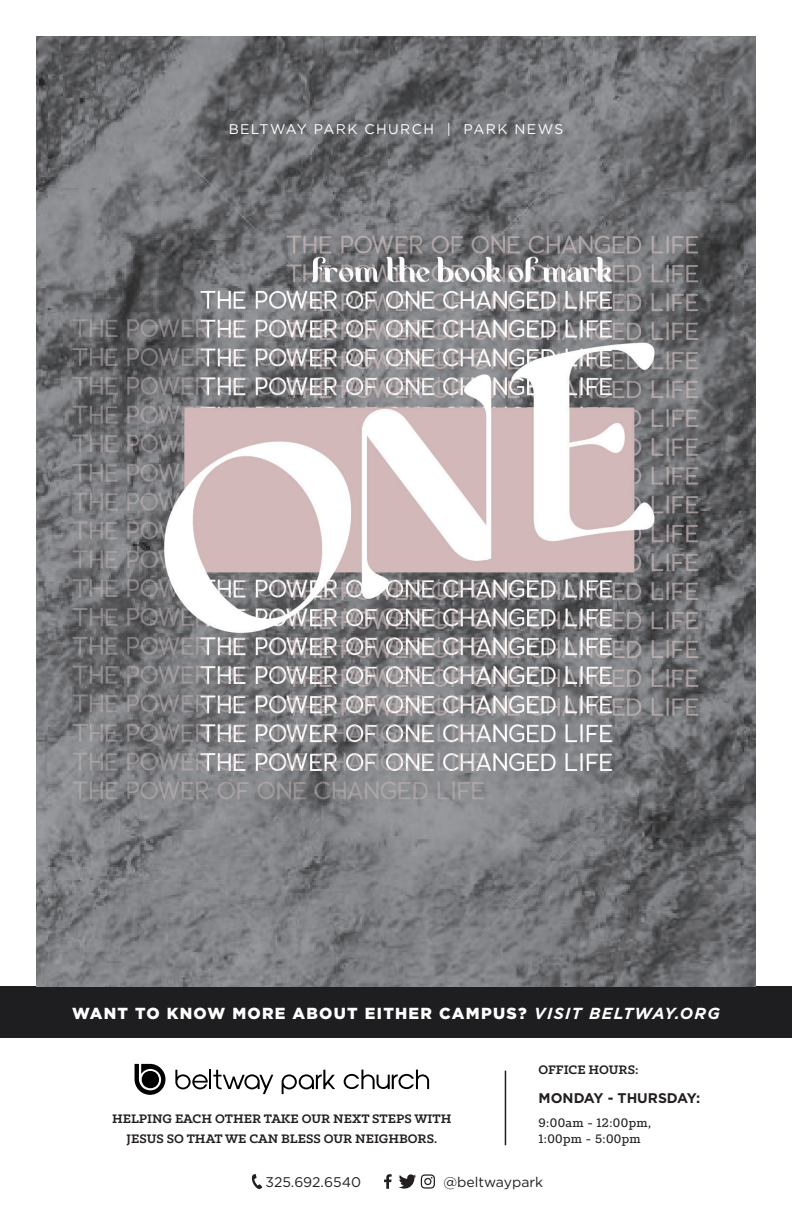
<style>
.page{position:relative;width:792px;height:1224px;background:#fff}
.page>*{position:absolute;margin:0;border:0;box-sizing:border-box;transform-origin:0 0}
.t1{font:900 16px "Gotham";letter-spacing:.08em;color:#fff}
.t2{font:700 14px "Klinic Slab";color:#231f20}
.t3{font:500 14px "Klinic Slab";letter-spacing:.025em;color:#231f20}
.t4{font:14px "Gotham";letter-spacing:.1em;color:#fff}
.t5{font:14px "Gotham";color:#231f20}
.t6{font:700 14px "Gotham";color:#231f20}
.s1{font-weight:700;font-style:italic}
</style>
<div class="page">
<div style="left:0;top:986px;width:792px;height:52px;background:#1e1e20"></div>
<svg style="left:399px;top:1174px;width:36px;height:15px"></svg>
<svg style="left:384px;top:1174px;width:8px;height:15px"></svg>
<svg style="left:252px;top:1174px;width:10px;height:15px"></svg>
<svg style="left:135px;top:1064px;width:30px;height:31px"></svg>
<svg style="left:282px;top:1070px;width:53px;height:24px"></svg>
<svg style="left:175px;top:1070px;width:98px;height:24px"></svg>
<svg style="left:344px;top:1070px;width:85px;height:19px"></svg>
<hr style="left:505px;top:1071px;width:1px;height:74px;background:#231f20">
<img style="left:36px;top:36px;width:720px;height:950px">
<p class="t4" style="left:229px;top:120px;width:336px">BELTWAY PARK CHURCH | PARK NEWS</p>
<p class="t1" style="left:72px;top:1002px;width:649px">WANT TO KNOW MORE ABOUT EITHER CAMPUS? <span class="s1">VISIT BELTWAY.ORG</span></p>
<p class="t2" style="left:112px;top:1110px;width:341px">HELPING EACH OTHER TAKE OUR NEXT STEPS WITH</p>
<p class="t2" style="left:126px;top:1130px;width:312px">JESUS SO THAT WE CAN BLESS OUR NEIGHBORS.</p>
<p class="t2" style="left:539px;top:1061px;width:101px">OFFICE HOURS:</p>
<p class="t6" style="left:539px;top:1089px;width:163px">MONDAY - THURSDAY:</p>
<p class="t3" style="left:539px;top:1114px;width:114px">9:00am - 12:00pm,</p>
<p class="t3" style="left:539px;top:1130px;width:104px">1:00pm - 5:00pm</p>
<p class="t5" style="left:265px;top:1173px;width:97px">325.692.6540</p>
<p class="t5" style="left:444px;top:1173px;width:101px">@beltwaypark</p>
</div>
